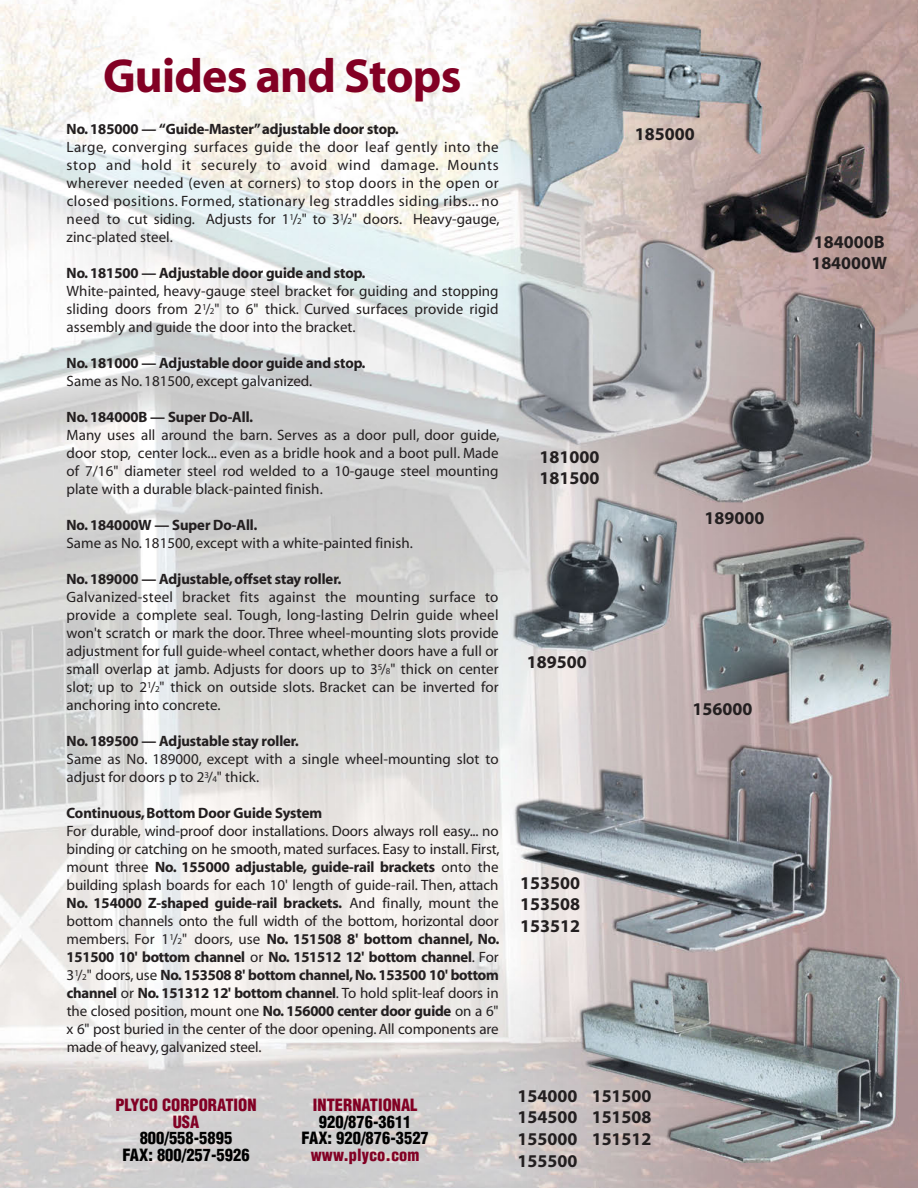
<style>
.page{position:relative;width:918px;height:1188px;background:#fff}
.page>*{position:absolute;margin:0;border:0;box-sizing:border-box;transform-origin:0 0}
.t1{font:48px "Myriad Headline";color:#820024}
.t2{font:700 18px/21.6px "Myriad";color:#231f20;text-align:justify}
.t3{font:900 condensed 16.5px/16.5px "Helvetica";color:#000;text-align:center}
.t4{font:15px/18px "Myriad";letter-spacing:.005em;color:#231f20}
.t5{font:15px/18px "Myriad";letter-spacing:.03em;color:#231f20}
.t6{font:15px/18px "Myriad Headline";color:#231f20}
.s1{font-family:"Myriad Headline"}
.s2{font-size:9px}
.s3{font-family:"Myriad"}
.s4{color:#820024}
</style>
<div class="page">
<img style="left:0;top:0;width:918px;height:1188px">
<p class="t1" style="left:103px;top:51px;width:359px">Guides and Stops</p>
<p class="t5" style="left:67px;top:121px;width:435px"><span class="s1">No. 185000 — “Guide-Master” adjustable door stop.<br></span>Large, converging surfaces guide the door leaf gently into the stop and hold it securely to avoid wind damage. Mounts wherever needed (even at corners) to stop doors in the open or closed positions. Formed, stationary leg straddles siding ribs... no need to cut siding. Adjusts for 1<sup>1</sup>/<span class="s2">2</span>" to 3<sup>1</sup>/<span class="s2">2</span>" doors. Heavy-gauge, zinc-plated steel.</p>
<p class="t4" style="left:67px;top:265px;width:434px"><span class="s1">No. 181500 — Adjustable door guide and stop.<br></span>White-painted, heavy-gauge steel bracket for guiding and stopping sliding doors from 2<sup>1</sup>/<span class="s2">2</span>" to 6" thick. Curved surfaces provide rigid assembly and guide the door into the bracket.</p>
<p class="t6" style="left:67px;top:355px;width:300px">No. 181000 — Adjustable door guide and stop.<br><span class="s3">Same as No. 181500, except galvanized.</span></p>
<p class="t4" style="left:67px;top:409px;width:435px"><span class="s1">No. 184000B — Super Do-All.<br></span>Many uses all around the barn. Serves as a door pull, door guide, door stop, center lock... even as a bridle hook and a boot pull. Made of 7/16" diameter steel rod welded to a 10-gauge steel mounting plate with a durable black-painted finish.</p>
<p class="t4" style="left:67px;top:517px;width:348px"><span class="s1">No. 184000W — Super Do-All.<br></span>Same as No. 181500, except with a white-painted finish.</p>
<p class="t4" style="left:67px;top:571px;width:434px"><span class="s1">No. 189000 — Adjustable, offset stay roller.<br></span>Galvanized-steel bracket fits against the mounting surface to provide a complete seal. Tough, long-lasting Delrin guide wheel won't scratch or mark the door. Three wheel-mounting slots provide adjustment for full guide-wheel contact, whether doors have a full or small overlap at jamb. Adjusts for doors up to 3<sup>5</sup>/<span class="s2">8</span>" thick on center slot; up to 2<sup>1</sup>/<span class="s2">2</span>" thick on outside slots. Bracket can be inverted for anchoring into concrete.</p>
<p class="t4" style="left:67px;top:733px;width:433px"><span class="s1">No. 189500 — Adjustable stay roller.<br></span>Same as No. 189000, except with a single wheel-mounting slot to adjust for doors p to 2<sup>3</sup>/<span class="s2">4</span>" thick.</p>
<p class="t4" style="left:67px;top:805px;width:435px"><span class="s1">Continuous, Bottom Door Guide System<br></span>For durable, wind-proof door installations. Doors always roll easy... no binding or catching on he smooth, mated surfaces. Easy to install. First, mount three <span class="s1">No. 155000 adjustable, guide-rail brackets</span> onto the building splash boards for each 10' length of guide-rail. Then, attach <span class="s1">No. 154000 Z-shaped guide-rail brackets.</span> And finally, mount the bottom channels onto the full width of the bottom, horizontal door members. For 1<sup>1</sup>/<span class="s2">2</span>" doors, use <span class="s1">No. 151508 8' bottom channel, No.<br>151500 10' bottom channel</span> or <span class="s1">No. 151512 12' bottom channel</span>. For 3<sup>1</sup>/<span class="s2">2</span>" doors, use <span class="s1">No. 153508 8' bottom channel,No. 153500 10' bottom channel</span> or <span class="s1">No. 151312 12' bottom channel</span>. To hold split-leaf doors in the closed position, mount one <span class="s1">No. 156000 center door guide</span> on a 6" x 6" post buried in the center of the door opening. All components are made of heavy, galvanized steel.</p>
<p class="t3" style="left:115px;top:1097px;width:143px"><span class="s4">PLYCO CORPORATION<br>USA<br></span>800/558-5895<br>FAX: 800/257-5926</p>
<p class="t3" style="left:302px;top:1097px;width:129px"><span class="s4">INTERNATIONAL<br></span>920/876-3611<br>FAX: 920/876-3527 <span class="s4">www.plyco.com</span></p>
<p class="t2" style="left:635px;top:123px;width:61px">185000</p>
<p class="t2" style="left:540px;top:447px;width:61px">181000<br>181500</p>
<p class="t2" style="left:527px;top:652px;width:61px">189500</p>
<p class="t2" style="left:520px;top:873px;width:61px">153500<br>153508<br>153512</p>
<p class="t2" style="left:705px;top:508px;width:61px">189000</p>
<p class="t2" style="left:693px;top:699px;width:61px">156000</p>
<p class="t2" style="left:517px;top:1086px;width:61px">154000<br>154500<br>155000<br>155500</p>
<p class="t2" style="left:592px;top:1086px;width:61px">151500<br>151508<br>151512</p>
<p class="t2" style="left:811px;top:231px;width:77px">184000B<br>184000W</p>
</div>
